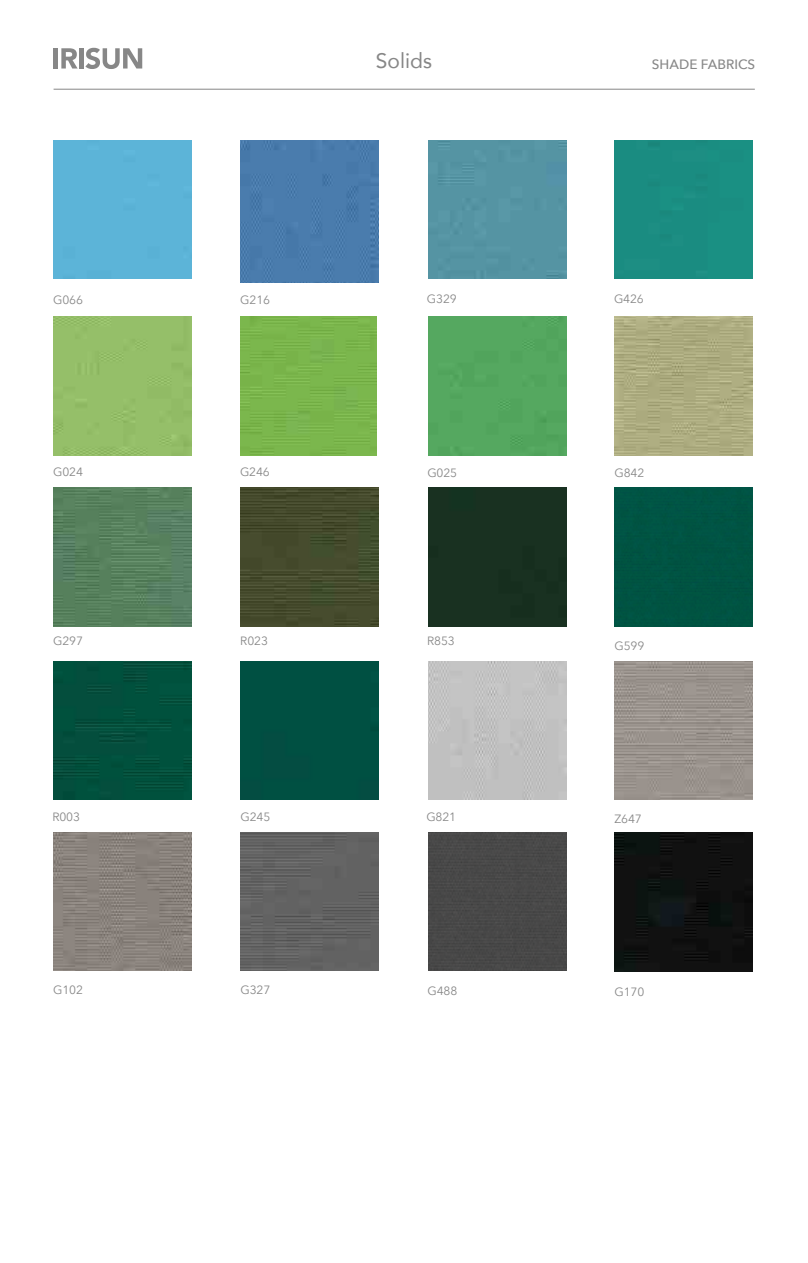
<style>
.page{position:relative;width:808px;height:1263px;background:#fff}
.page>*{position:absolute;margin:0;border:0;box-sizing:border-box;transform-origin:0 0}
.t1{font:21px "Avenir";color:#878787}
.t2{font:500 13.5px "Avenir Next";color:#878787}
.t3{font:12px "Avenir Next";letter-spacing:-.01em;color:#878787}
</style>
<div class="page">
<hr style="left:54px;top:48px;width:4px;height:21px;background:#878787">
<svg style="left:61px;top:48px;width:17px;height:21px"></svg>
<div style="left:79px;top:48px;width:5px;height:21px;background:#878787"></div>
<svg style="left:85px;top:48px;width:57px;height:21px"></svg>
<hr style="left:54px;top:89px;width:701px;height:1px;background:#878787">
<div style="left:53px;top:317px;width:139px;height:138px;background:#95bf69"></div>
<img style="left:240px;top:317px;width:137px;height:138px">
<div style="left:614px;top:140px;width:138px;height:139px;background:#1a8c81"></div>
<div style="left:428px;top:140px;width:139px;height:139px;background:#5594a3"></div>
<div style="left:428px;top:317px;width:139px;height:138px;background:#55a860"></div>
<img style="left:53px;top:488px;width:139px;height:138px">
<img style="left:240px;top:488px;width:139px;height:138px">
<div style="left:428px;top:488px;width:139px;height:138px;background:#193121"></div>
<img style="left:53px;top:661px;width:139px;height:138px">
<div style="left:614px;top:488px;width:138px;height:138px;background:#005442"></div>
<div style="left:240px;top:661px;width:139px;height:138px;background:#005042"></div>
<div style="left:240px;top:140px;width:139px;height:143px;background:#4a7cad"></div>
<img style="left:614px;top:833px;width:138px;height:138px">
<img style="left:428px;top:661px;width:139px;height:138px">
<img style="left:614px;top:661px;width:138px;height:138px">
<div style="left:429px;top:832px;width:138px;height:139px;background:#484848"></div>
<img style="left:53px;top:832px;width:139px;height:139px">
<img style="left:241px;top:832px;width:138px;height:139px">
<div style="left:53px;top:140px;width:139px;height:139px;background:#5cb4d8"></div>
<img style="left:614px;top:317px;width:138px;height:138px">
<h1 class="t1" style="left:376px;top:44px;width:58px">Solids</h1>
<p class="t2" style="left:652px;top:53px;width:105px">SHADE FABRICS</p>
<p class="t3" style="left:53px;top:289px;width:31px">G066</p>
<p class="t3" style="left:240px;top:289px;width:31px">G216</p>
<p class="t3" style="left:427px;top:289px;width:31px">G329</p>
<p class="t3" style="left:614px;top:289px;width:31px">G426</p>
<p class="t3" style="left:53px;top:461px;width:31px">G024</p>
<p class="t3" style="left:427px;top:462px;width:31px">G025</p>
<p class="t3" style="left:240px;top:461px;width:31px">G246</p>
<p class="t3" style="left:614px;top:462px;width:31px">G842</p>
<p class="t3" style="left:53px;top:630px;width:31px">G297</p>
<p class="t3" style="left:240px;top:630px;width:29px">R023</p>
<p class="t3" style="left:427px;top:631px;width:29px">R853</p>
<p class="t3" style="left:614px;top:636px;width:31px">G599</p>
<p class="t3" style="left:52px;top:806px;width:29px">R003</p>
<p class="t3" style="left:241px;top:806px;width:31px">G245</p>
<p class="t3" style="left:426px;top:807px;width:31px">G821</p>
<p class="t3" style="left:614px;top:809px;width:29px">Z647</p>
<p class="t3" style="left:53px;top:980px;width:31px">G102</p>
<p class="t3" style="left:241px;top:980px;width:31px">G327</p>
<p class="t3" style="left:427px;top:980px;width:31px">G488</p>
<p class="t3" style="left:614px;top:982px;width:31px">G170</p>
</div>
